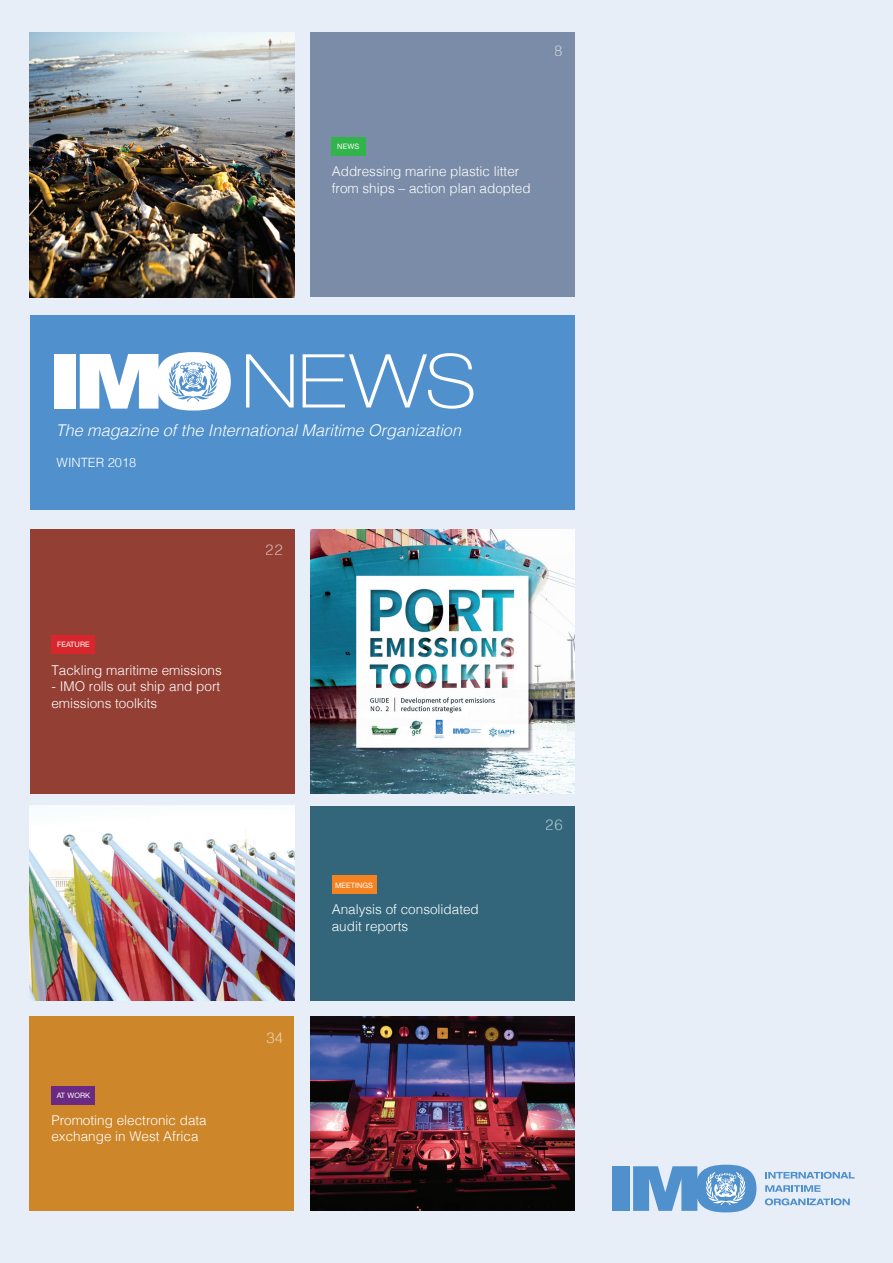
<style>
.page{position:relative;width:893px;height:1263px;background:#e7eef8}
.page>*{position:absolute;margin:0;border:0;box-sizing:border-box;transform-origin:0 0}
.t1{font:italic 300 16.2px "Helvetica";color:#fff}
.t2{font:300 15px "Helvetica";color:#fff}
.t3{font:300 13.5px/16.5px "Helvetica";color:#fff}
.t4{font:300 12.75px "Helvetica";color:#fff}
.t5{font:7.5px "Helvetica Neue";letter-spacing:.01em;color:#fff}
</style>
<div class="page">
<div style="left:310px;top:32px;width:265px;height:265px;background:#7b8ca8"></div>
<div style="left:332px;top:137px;width:34px;height:18px;background:#31b44a"></div>
<div style="left:310px;top:806px;width:264px;height:194px;background:#33667a"></div>
<div style="left:612px;top:1166px;width:18px;height:45px;background:#5090cc"></div>
<svg style="left:633px;top:1166px;width:64px;height:45px"></svg>
<div style="left:695px;top:1165px;width:61px;height:47px;background:#5090cc;border-radius:50%"></div>
<svg style="left:706px;top:1172px;width:39px;height:33px"></svg>
<svg style="left:765px;top:1172px;width:90px;height:7px"></svg>
<svg style="left:765px;top:1185px;width:55px;height:7px"></svg>
<svg style="left:765px;top:1198px;width:85px;height:7px"></svg>
<img style="left:30px;top:806px;width:264px;height:194px">
<img style="left:310px;top:529px;width:265px;height:265px">
<div style="left:30px;top:315px;width:544px;height:195px;background:#5090cc"></div>
<img style="left:30px;top:32px;width:264px;height:265px">
<img style="left:310px;top:1016px;width:265px;height:195px">
<div style="left:30px;top:529px;width:264px;height:265px;background:#933f33"></div>
<div style="left:54px;top:354px;width:22px;height:55px;background:#fff"></div>
<svg style="left:80px;top:354px;width:78px;height:55px"></svg>
<div style="left:156px;top:352px;width:75px;height:58px;background:#fff;border-radius:50%"></div>
<svg style="left:169px;top:361px;width:48px;height:41px"></svg>
<div style="left:30px;top:1016px;width:264px;height:195px;background:#cd872a"></div>
<div style="left:51px;top:1086px;width:44px;height:18px;background:#6b2a81"></div>
<div style="left:51px;top:635px;width:44px;height:18px;background:#d9262e"></div>
<div style="left:332px;top:876px;width:44px;height:18px;background:#f58220"></div>
<svg style="left:246px;top:353px;width:227px;height:56px"></svg>
<p class="t2" style="left:555px;top:38px;width:10px">8</p>
<p class="t5" style="left:337px;top:142px;width:23px">NEWS</p>
<p class="t3" style="left:332px;top:162px;width:200px">Addressing marine plastic litter from ships – action plan adopted</p>
<p class="t1" style="left:56px;top:417px;width:407px">The magazine of the International Maritime Organization</p>
<p class="t4" style="left:57px;top:452px;width:81px">WINTER 2018</p>
<p class="t5" style="left:57px;top:640px;width:34px">FEATURE</p>
<p class="t3" style="left:51px;top:660px;width:172px">Tackling maritime emissions</p>
<p class="t3" style="left:51px;top:677px;width:170px">- IMO rolls out ship and port emissions toolkits</p>
<p class="t2" style="left:266px;top:537px;width:18px">22</p>
<p class="t5" style="left:57px;top:1091px;width:35px">AT WORK</p>
<p class="t3" style="left:51px;top:1111px;width:157px">Promoting electronic data exchange in West Africa</p>
<p class="t2" style="left:266px;top:1025px;width:18px">34</p>
<p class="t5" style="left:335px;top:881px;width:40px">MEETINGS</p>
<p class="t3" style="left:332px;top:900px;width:149px">Analysis of consolidated audit reports</p>
<p class="t2" style="left:546px;top:812px;width:18px">26</p>
</div>
